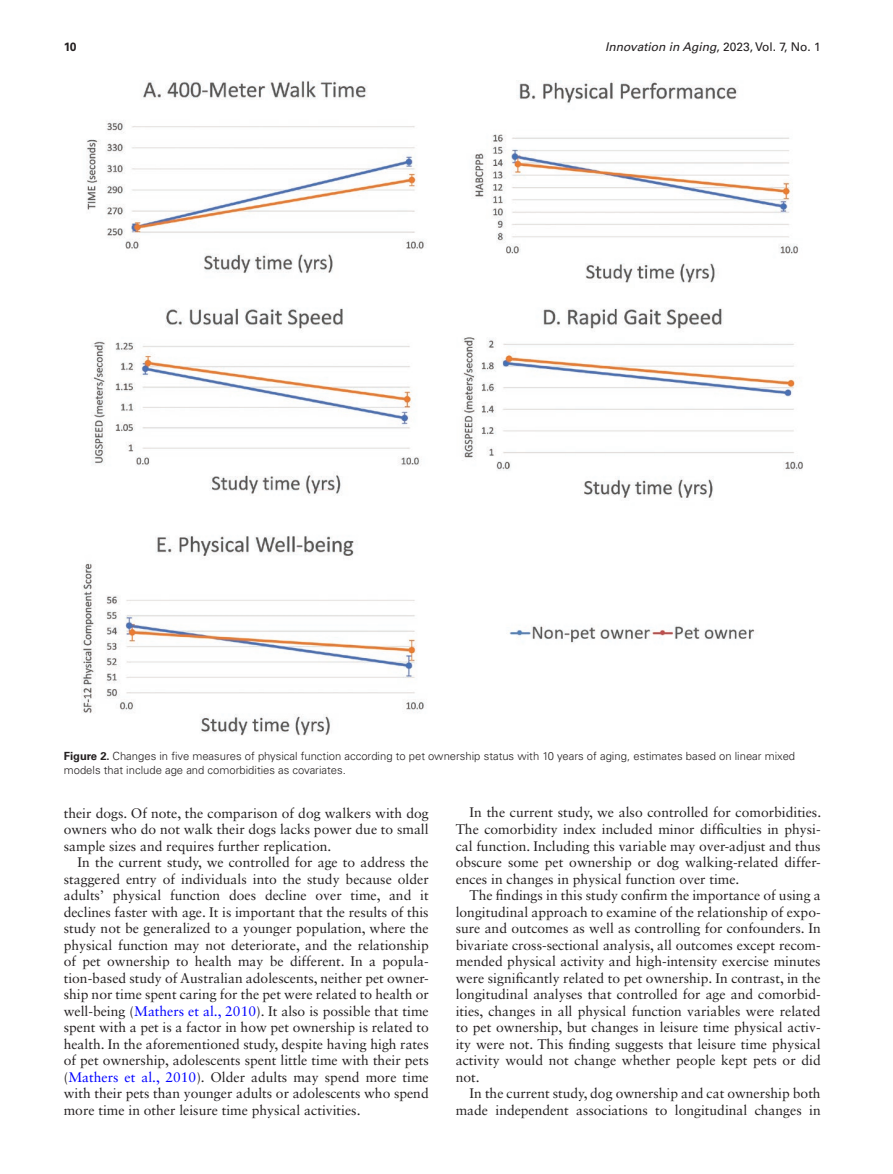
<style>
.page{position:relative;width:893px;height:1174px;background:#fff}
.page>*{position:absolute;margin:0;border:0;box-sizing:border-box;transform-origin:0 0}
.t1{font:13.8px/16.5px "Sabon LT Std";color:#231f20;text-align:justify}
.t2{font:italic 12px "Univers LT Std";color:#231f20}
.t3{font:700 12px "Univers LT Std";color:#231f20}
.t4{font:300 11.25px/14.2px "Univers LT Std";color:#231f20}
.s1{font-style:normal}
.s2{font-weight:700}
.s3{color:#00f}
</style>
<div class="page">
<img style="left:81px;top:81px;width:722px;height:654px">
<p class="t3" style="left:64px;top:40px;width:14px">10</p>
<p class="t2" style="left:605px;top:40px;width:217px">Innovation in Aging<span class="s1">, 2023, Vol. 7, No. 1</span></p>
<p class="t4" style="left:64px;top:748px;width:733px"><span class="s2">Figure 2.</span> Changes in five measures of physical function according to pet ownership status with 10 years of aging, estimates based on linear mixed models that include age and comorbidities as covariates.</p>
<p class="t1" style="left:64px;top:804px;width:366px">their dogs. Of note, the comparison of dog walkers with dog owners who do not walk their dogs lacks power due to small sample sizes and requires further replication.</p>
<p class="t1" style="left:64px;top:854px;width:366px;text-indent:14px">In the current study, we controlled for age to address the staggered entry of individuals into the study because older adults’ physical function does decline over time, and it declines faster with age. It is important that the results of this study not be generalized to a younger population, where the physical function may not deteriorate, and the relationship of pet ownership to health may be different. In a popula&shy;tion-based study of Australian adolescents, neither pet owner&shy;ship nor time spent caring for the pet were related to health or well-being (<span class="s3">Mathers et al., 2010</span>). It also is possible that time spent with a pet is a factor in how pet ownership is related to health. In the aforementioned study, despite having high rates of pet ownership, adolescents spent little time with their pets (<span class="s3">Mathers et al., 2010</span>). Older adults may spend more time with their pets than younger adults or adolescents who spend more time in other leisure time physical activities.</p>
<p class="t1" style="left:456px;top:804px;width:367px;text-indent:14px">In the current study, we also controlled for comorbidities.<br>The comorbidity index included minor difficulties in physi&shy;cal function. Including this variable may over-adjust and thus obscure some pet ownership or dog walking-related differ&shy;ences in changes in physical function over time.</p>
<p class="t1" style="left:456px;top:886px;width:366px;text-indent:14px">The findings in this study confirm the importance of using a longitudinal approach to examine of the relationship of expo&shy;sure and outcomes as well as controlling for confounders. In bivariate cross-sectional analysis, all outcomes except recom&shy;mended physical activity and high-intensity exercise minutes were significantly related to pet ownership. In contrast, in the longitudinal analyses that controlled for age and comorbid&shy;ities, changes in all physical function variables were related to pet ownership, but changes in leisure time physical activ&shy;ity were not. This finding suggests that leisure time physical activity would not change whether people kept pets or did not.</p>
<p class="t1" style="left:456px;top:1084px;width:366px;text-align:right">In the current study, dog ownership and cat ownership both made independent associations to longitudinal changes in</p>
</div>
